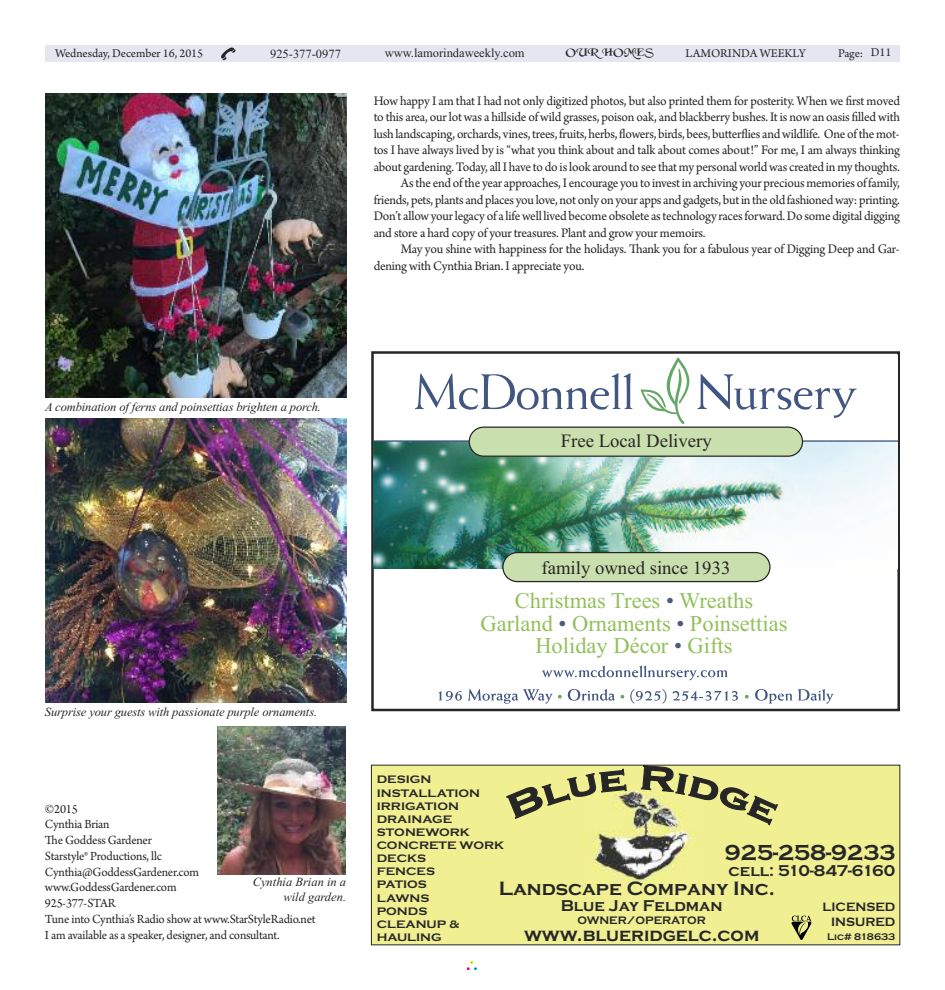
<style>
.page{position:relative;width:945px;height:990px;background:#fff}
.page>*{position:absolute;margin:0;border:0;box-sizing:border-box;transform-origin:0 0}
.t1{font:22.5px/22.5px "Times New Roman";color:#93c05a;text-align:center}
.t2{font:700 22.5px "Copperplate Gothic";color:#272627}
.t3{font:700 20px "Copperplate Gothic";color:#272627}
.t4{font:18.75px "Times New Roman";color:#272627}
.t5{font:700 18.75px "Copperplate Gothic";color:#272627}
.t6{font:700 16.25px "Copperplate Gothic";color:#272627}
.t7{font:13.75px "Arno Pro";letter-spacing:-.02em;color:#272627}
.t8{font:13.12px/15.8px "Arno Pro";letter-spacing:-.015em;color:#272627}
.t9{font:italic 12.5px/15px "Times New Roman";letter-spacing:-.01em;color:#272627;text-align:right}
.t10{font:12.5px "Arno Pro";letter-spacing:-.005em;color:#272627}
.t11{font:12.5px "Times New Roman";color:#272627}
.t12{font:700 12.5px/15px "Copperplate Gothic";color:#272627;text-align:right}
.t13{font:700 11.25px/13.1px "Copperplate Gothic";color:#272627;scale:1.11 1}
.t14{font:700 11.25px "Copperplate Gothic";color:#272627}
.t15{font:11.25px "Merced";letter-spacing:-.005em;color:#272627;scale:1.11 1}
.t16{font:700 10px "Copperplate Gothic";color:#272627}
.s1{color:#4d597e}
</style>
<div class="page">
<div style="left:45px;top:46px;width:855px;height:16px;background:#e5e6f1"></div>
<svg style="left:221px;top:47px;width:15px;height:13px"></svg>
<svg style="left:468px;top:962px;width:8px;height:7px"></svg>
<div style="left:466px;top:960px;width:12px;height:11px;border:1px solid #fff"></div>
<img style="left:45px;top:93px;width:302px;height:305px">
<img style="left:45px;top:418px;width:302px;height:285px">
<img style="left:217px;top:727px;width:129px;height:147px">
<div style="left:371px;top:351px;width:529px;height:360px;border:2px solid #272627"></div>
<img style="left:374px;top:355px;width:524px;height:213px">
<svg style="left:438px;top:665px;width:396px;height:39px"></svg>
<svg style="left:502px;top:552px;width:269px;height:30px;background:#bbcfa3"></svg>
<svg style="left:415px;top:357px;width:442px;height:100px"></svg>
<div style="left:371px;top:765px;width:529px;height:180px;background:#f0ef92"></div>
<img style="left:584px;top:791px;width:112px;height:91px">
<svg style="left:792px;top:916px;width:20px;height:24px"></svg>
<svg style="left:584px;top:791px;width:42px;height:27px"></svg>
<svg style="left:641px;top:791px;width:55px;height:34px"></svg>
<p class="t10" style="left:55px;top:49px;width:149px">Wednesday, December 16, 2015</p>
<p class="t11" style="left:270px;top:46px;width:72px">925-377-0977</p>
<p class="t11" style="left:385px;top:45px;width:142px">www.lamorindaweekly.com</p>
<p class="t15" style="left:566px;top:45px;width:81px">OUR HOMES</p>
<p class="t10" style="left:685px;top:49px;width:122px">LAMORINDA WEEKLY</p>
<p class="t10" style="left:838px;top:49px;width:55px">Page: D11</p>
<p class="t7" style="left:374px;top:96px;width:528px">How happy I am that I had not only digitized photos, but also printed them for posterity. When we first moved</p>
<p class="t7" style="left:374px;top:112px;width:528px">to this area, our lot was a hillside ofwild grasses, poison oak, and blackberry bushes. It is now an oasis filled with</p>
<p class="t7" style="left:374px;top:129px;width:527px">lush landscaping, orchards, vines,trees,fruits, herbs, flowers, birds, bees, butterflies andwildlife. One ofthemot-</p>
<p class="t7" style="left:374px;top:145px;width:528px">tos I have always lived by is “what you think about and talk about comes about!” For me, I am always thinking</p>
<p class="t7" style="left:374px;top:162px;width:528px">about gardening.Today, allI have to do islook around to see thatmy personalworldwas created inmy thoughts.</p>
<p class="t7" style="left:401px;top:178px;width:501px">Asthe end ofthe year approaches,I encourage you to investin archiving your preciousmemories offamily,</p>
<p class="t7" style="left:374px;top:195px;width:528px">friends, pets, plants and places you love, not only on your apps and gadgets, butin the old fashionedway: printing.</p>
<p class="t7" style="left:374px;top:211px;width:528px">Don’t allowyourlegacy of a lifewell lived become obsolete astechnology racesforward.Do some digital digging</p>
<p class="t7" style="left:374px;top:228px;width:333px">and store a hard copy of your treasures. Plant and grow your memoirs.</p>
<p class="t7" style="left:401px;top:244px;width:500px">May you shine with happiness for the holidays. Thank you for a fabulous year of Digging Deep and Gar-</p>
<p class="t7" style="left:374px;top:261px;width:212px">dening with Cynthia Brian. I appreciate you.</p>
<p class="t9" style="left:45px;top:399px;width:278px">A combination of ferns and poinsettias brighten a porch.</p>
<h3 class="t4" style="left:561px;top:429px;width:152px">Free Local Delivery</h3>
<p class="t9" style="left:45px;top:704px;width:274px">Surprise your guests with passionate purple ornaments.</p>
<p class="t8" style="left:45px;top:802px;width:272px">©2015<br>Cynthia Brian<br>The Goddess Gardener<br>Starstyle® Productions, llc<br>Cynthia@GoddessGardener.com www.GoddessGardener.com<br>925-377-STAR<br>Tune into Cynthia’s Radio show at www.StarStyleRadio.net<br>I am available as a speaker, designer, and consultant.</p>
<p class="t9" style="left:253px;top:874px;width:95px">Cynthia Brian in a wild garden.</p>
<h3 class="t4" style="left:541px;top:557px;width:191px">family owned since 1933</h3>
<h1 class="t1" style="left:481px;top:589px;width:308px">Christmas Trees <span class="s1">•</span> Wreaths<br>Garland <span class="s1">•</span> Ornaments <span class="s1">•</span> Poinsettias<br>Holiday Décor <span class="s1">•</span> Gifts</h1>
<p class="t13" style="left:377px;top:773px;width:116px">DESIGN<br>INSTALLATION<br>IRRIGATION<br>DRAINAGE<br>STONEWORK<br>CONCRETE WORK<br>DECKS<br>FENCES<br>PATIOS<br>LAWNS<br>PONDS<br>CLEANUP &amp;<br>HAULING</p>
<h1 class="t2" style="left:725px;top:839px;width:172px">925-258-9233</h1>
<p class="t6" style="left:729px;top:861px;width:168px">cell: 510-847-6160</p>
<p class="t12" style="left:823px;top:899px;width:74px">LICENSED<br>INSURED</p>
<p class="t16" style="left:827px;top:930px;width:70px">Lic# 818633</p>
<h2 class="t3" style="left:499px;top:876px;width:277px">Landscape Company Inc.</h2>
<p class="t6" style="left:561px;top:896px;width:163px">Blue Jay Feldman</p>
<p class="t14" style="left:577px;top:913px;width:130px">OWNER/OPERATOR</p>
<h3 class="t5" style="left:524px;top:924px;width:237px">www.blueridgelc.com</h3>
</div>
